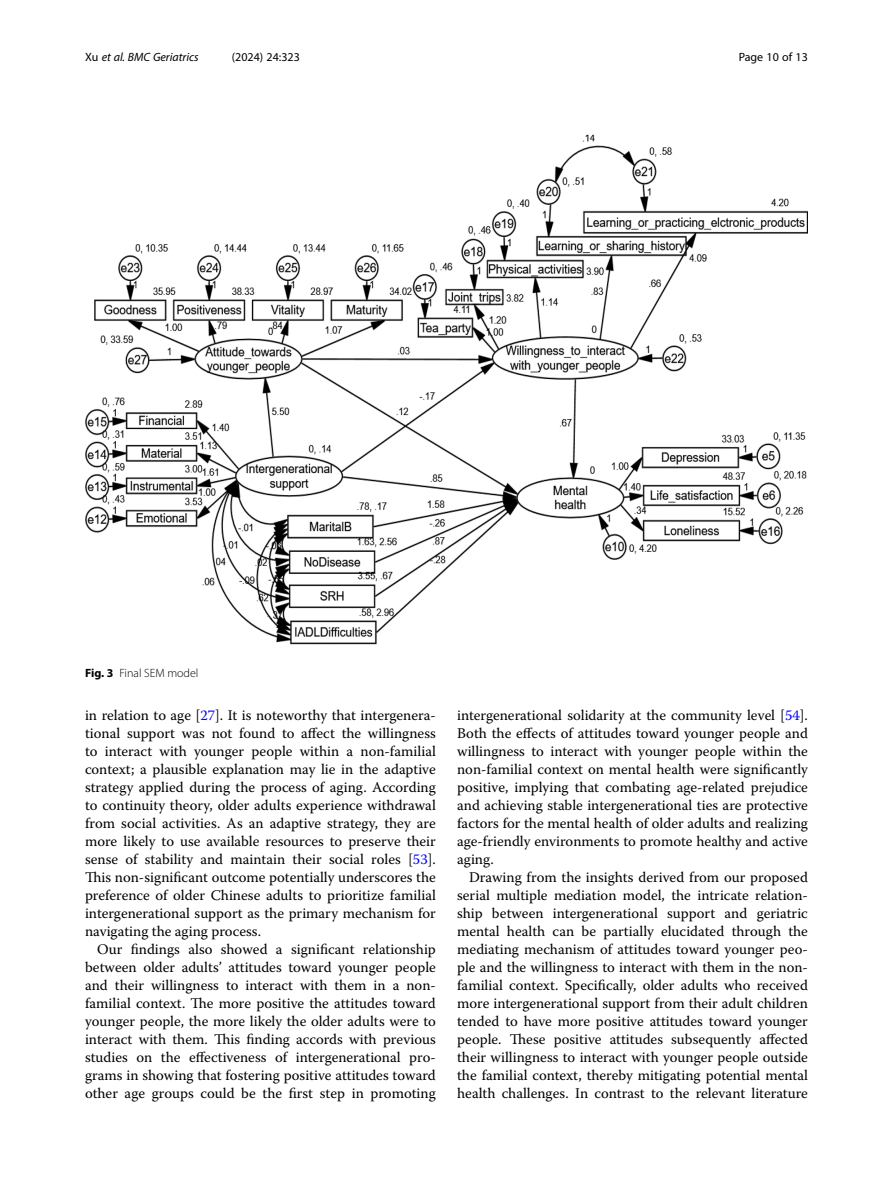
<style>
.page{position:relative;width:893px;height:1191px;background:#fff}
.page>*{position:absolute;margin:0;border:0;box-sizing:border-box;transform-origin:0 0}
.Body_Text_Indent{font:14.7px/18px "Warnock Pro";color:#000;text-align:justify}
.t1{font:12px "Myriad Pro";color:#000}
.t2{font:italic 12px "Myriad Pro";color:#000}
.Figure_Caption{font:300 12px "Myriad Pro";color:#000}
.s1{font-style:normal}
.s2{font-weight:700}
.s3{color:#00f}
</style>
<div class="page">
<img style="left:85px;top:134px;width:723px;height:511px">
<p class="t2" style="left:85px;top:50px;width:115px"><span class="s1">Xu</span> et al. BMC Geriatrics</p>
<p class="t1" style="left:232px;top:50px;width:70px">(2024) 24:323</p>
<p class="t1" style="left:739px;top:50px;width:71px">Page 10 of 13</p>
<p class="Figure_Caption" style="left:85px;top:665px;width:115px"><span class="s2">Fig. 3</span> Final SEM model</p>
<p class="Body_Text_Indent" style="left:85px;top:706px;width:352px">in relation to age [<span class="s3">27</span>]. It is noteworthy that intergenera&shy;tional support was not found to affect the willingness to interact with younger people within a non-familial context; a plausible explanation may lie in the adaptive strategy applied during the process of aging. According to continuity theory, older adults experience withdrawal from social activities. As an adaptive strategy, they are more likely to use available resources to preserve their sense of stability and maintain their social roles [<span class="s3">53</span>].<br>This non-significant outcome potentially underscores the preference of older Chinese adults to prioritize familial intergenerational support as the primary mechanism for navigating the aging process.</p>
<p class="Body_Text_Indent" style="left:85px;top:940px;width:352px;text-indent:12px">Our findings also showed a significant relationship between older adults’ attitudes toward younger people and their willingness to interact with them in a non&shy;familial context. The more positive the attitudes toward younger people, the more likely the older adults were to interact with them. This finding accords with previous studies on the effectiveness of intergenerational pro&shy;grams in showing that fostering positive attitudes toward other age groups could be the first step in promoting</p>
<p class="Body_Text_Indent" style="left:457px;top:706px;width:352px">intergenerational solidarity at the community level [<span class="s3">54</span>].<br>Both the effects of attitudes toward younger people and willingness to interact with younger people within the non-familial context on mental health were significantly positive, implying that combating age-related prejudice and achieving stable intergenerational ties are protective factors for the mental health of older adults and realizing age-friendly environments to promote healthy and active aging.</p>
<p class="Body_Text_Indent" style="left:457px;top:868px;width:352px;text-indent:12px">Drawing from the insights derived from our proposed serial multiple mediation model, the intricate relation&shy;ship between intergenerational support and geriatric mental health can be partially elucidated through the mediating mechanism of attitudes toward younger peo&shy;ple and the willingness to interact with them in the non&shy;familial context. Specifically, older adults who received more intergenerational support from their adult children tended to have more positive attitudes toward younger people. These positive attitudes subsequently affected their willingness to interact with younger people outside the familial context, thereby mitigating potential mental health challenges. In contrast to the relevant literature</p>
</div>
